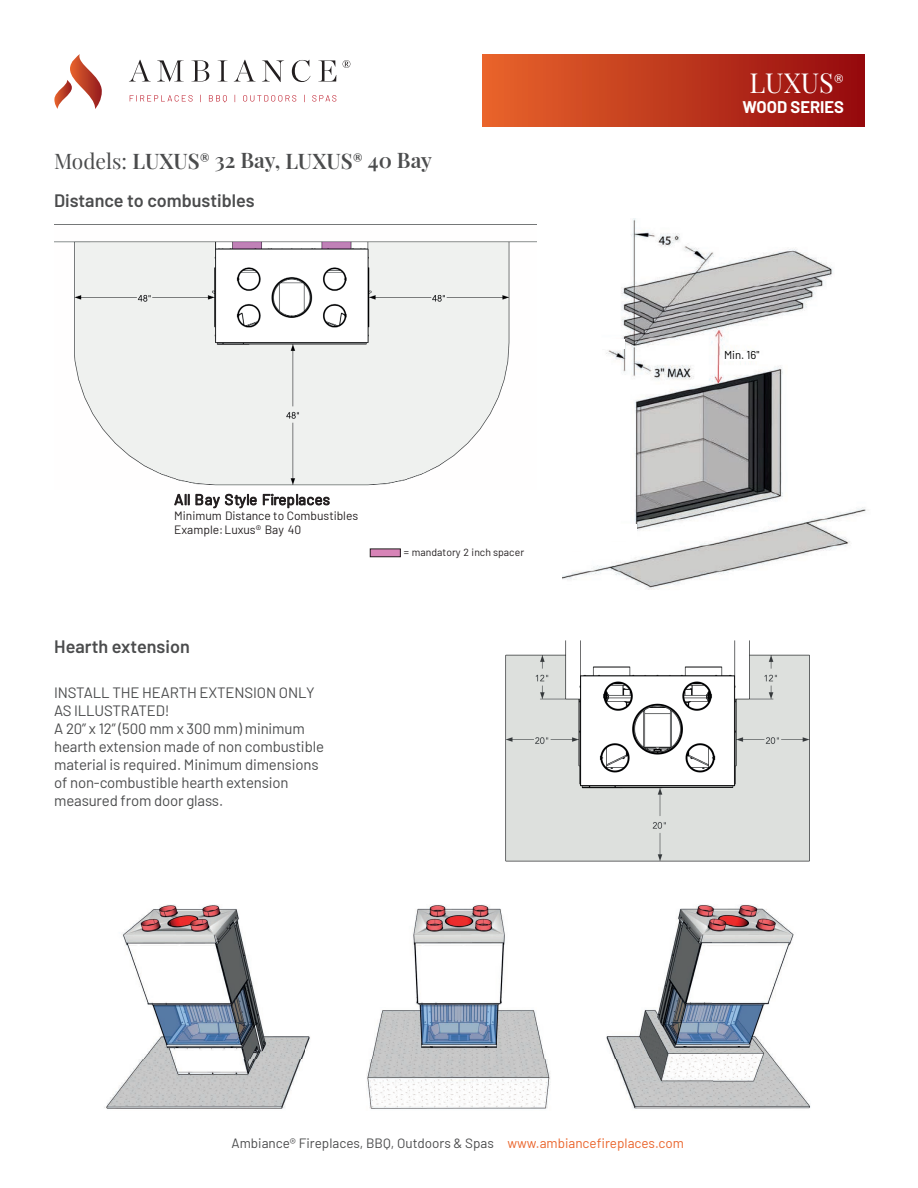
<style>
.page{position:relative;width:918px;height:1188px;background:#fff}
.page>*{position:absolute;margin:0;border:0;box-sizing:border-box;transform-origin:0 0}
.t1{font:27px "Playfair Display";color:#fff}
.t2{font:600 21px "Playfair Display";color:#4b4c4d}
.t3{font:600 18px "Barlow";color:#4b4c4d}
.t4{font:700 16.5px "Barlow";color:#fff}
.t5{font:15px/18px "Barlow";letter-spacing:-.01em;color:#4b4c4d}
.t6{font:13.5px "Barlow";color:#4b4c4d}
.t7{font:12px/14.2px "Barlow";color:#231f20}
.t8{font:11.4px "Barlow";color:#000001}
.t9{font:10.5px "Barlow";color:#231f20}
.s1{font-weight:400}
.s2{font-size:15px}
.s3{color:#ea642b}
</style>
<div class="page">
<svg style="left:54px;top:54px;width:48px;height:55px"></svg>
<svg style="left:129px;top:60px;width:22px;height:22px"></svg>
<svg style="left:157px;top:60px;width:27px;height:22px"></svg>
<svg style="left:191px;top:60px;width:18px;height:22px"></svg>
<svg style="left:218px;top:60px;width:10px;height:22px"></svg>
<svg style="left:234px;top:60px;width:22px;height:22px"></svg>
<svg style="left:262px;top:60px;width:22px;height:22px"></svg>
<svg style="left:292px;top:60px;width:18px;height:22px"></svg>
<svg style="left:318px;top:60px;width:18px;height:22px"></svg>
<svg style="left:343px;top:60px;width:7px;height:8px"></svg>
<svg style="left:130px;top:95px;width:63px;height:7px"></svg>
<svg style="left:209px;top:95px;width:18px;height:8px"></svg>
<svg style="left:243px;top:95px;width:53px;height:7px"></svg>
<svg style="left:312px;top:95px;width:24px;height:7px"></svg>
<div style="left:482px;top:54px;width:382px;height:72px;background:linear-gradient(to right,#e8652b,#950a0e)"></div>
<img style="left:563px;top:219px;width:303px;height:371px">
<div style="left:553px;top:343px;width:49px;height:208px;background:#fff"></div>
<div style="left:596px;top:339px;width:29px;height:10px;background:#fff"></div>
<div style="left:596px;top:507px;width:29px;height:10px;background:#fff"></div>
<div style="left:599px;top:524px;width:38px;height:17px;background:#fff"></div>
<div style="left:723px;top:351px;width:37px;height:10px;background:#fff"></div>
<div style="left:836px;top:255px;width:51px;height:46px;background:#fff"></div>
<svg style="left:174px;top:493px;width:16px;height:12px"></svg>
<svg style="left:196px;top:494px;width:61px;height:14px"></svg>
<svg style="left:263px;top:494px;width:67px;height:14px"></svg>
<img style="left:54px;top:224px;width:482px;height:262px">
<div style="left:370px;top:549px;width:30px;height:8px;background:#d784b7"></div>
<div style="left:370px;top:549px;width:31px;height:8px;border:1px solid #231f20"></div>
<img style="left:104px;top:904px;width:707px;height:205px">
<img style="left:505px;top:640px;width:305px;height:222px">
<h2 class="t2" style="left:54px;top:143px;width:380px"><span class="s1">Models:</span> LUXUS<span class="s2">®</span> 32 Bay, LUXUS<span class="s2">®</span> 40 Bay</h2>
<p class="t3" style="left:54px;top:187px;width:202px">Distance to combustibles</p>
<p class="t7" style="left:174px;top:507px;width:186px">Minimum Distance to Combustibles<br>Example:Luxus® Bay 40</p>
<p class="t3" style="left:54px;top:634px;width:137px">Hearth extension</p>
<p class="t5" style="left:54px;top:682px;width:271px">INSTALL THE HEARTH EXTENSION ONLY AS ILLUSTRATED!<br>A 20” x 12” (500 mm x 300 mm) minimum hearth extension made of non combustible material is required. Minimum dimensions of non-combustible hearth extension measured from door glass.</p>
<p class="t9" style="left:404px;top:545px;width:122px">= mandatory 2 inch spacer</p>
<h1 class="t1" style="left:749px;top:62px;width:96px">LUXUS<sup>®</sup></h1>
<p class="t4" style="left:743px;top:95px;width:103px">WOOD SERIES</p>
<p class="t8" style="left:724px;top:347px;width:37px">Min. 16"</p>
<p class="t6" style="left:232px;top:1133px;width:454px">Ambiance® Fireplaces, BBQ, Outdoors &amp; Spas <span class="s3">www.ambiancefireplaces.com</span></p>
</div>
